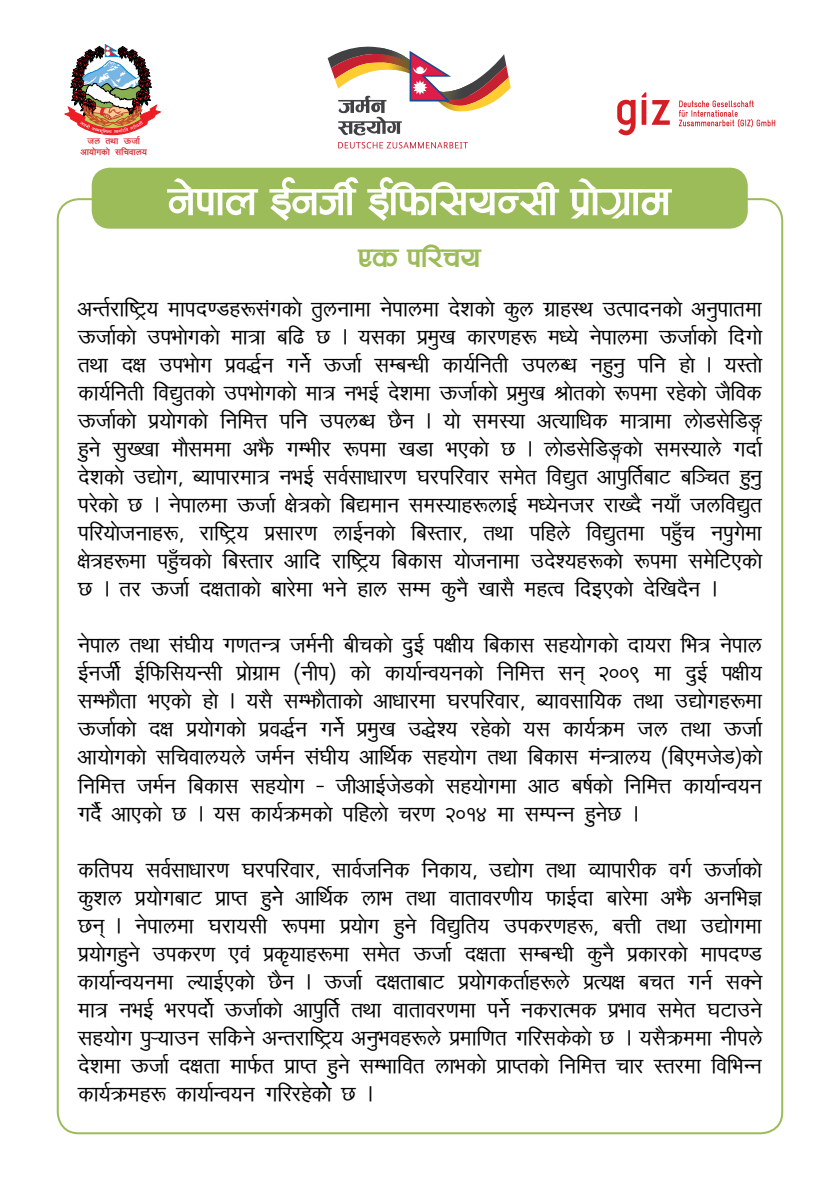
<style>
.page{position:relative;width:840px;height:1191px;background:#fff}
.page>*{position:absolute;margin:0;border:0;box-sizing:border-box;transform-origin:0 0}
.t1{font:700 52px "Aakriti";color:#fff}
.t2{font:700 36px "Aakriti";color:#9cbb59}
.t3{font:700 27px/28px "Shreenath";letter-spacing:-.015em;color:#000}
.t4{font:800 11px/11px "Shreenath";color:#d71d24;text-align:center}
</style>
<div class="page">
<div style="left:93px;top:169px;width:653px;height:59px;background:#9cbb59;border-radius:17px"></div>
<div style="left:92px;top:168px;width:655px;height:61px;border:2px solid #9cbb59;border-radius:17px"></div>
<svg style="left:64px;top:44px;width:97px;height:92px"></svg>
<svg style="left:338px;top:142px;width:130px;height:6px"></svg>
<svg style="left:327px;top:46px;width:183px;height:89px"></svg>
<svg style="left:617px;top:100px;width:18px;height:36px"></svg>
<svg style="left:641px;top:92px;width:28px;height:33px"></svg>
<svg style="left:678px;top:100px;width:96px;height:27px"></svg>
<p class="t4" style="left:81px;top:136px;width:67px">hn tyf pmhf{ cfof]usf] ;lrjfno</p>
<h1 class="t1" style="left:168px;top:173px;width:504px">g]kfn O{ghL{O{lkml;oG;L k|f]u|fd</h1>
<h2 class="t2" style="left:358px;top:238px;width:124px">Ps kl/ro</h2>
<p class="t3" style="left:78px;top:296px;width:696px">cGt{/fli6«o dfkb08x?;+usf]t'ngfdf g]kfndf b]zsf]s'n u|fx:y pTkfbgsf]cg'kftdf pmhf{sf] pkef]usf] dfqf al9 5 . o;sf k|d'v sf/0fx? dWo] g]kfndf pmhf{sf] lbuf] tyf bIf pkef]u k|j4{g ug]{ pmhf{ ;DaGwL sfo{lgtL pknAw gx'g' klg xf]. o:tf] sfo{lgtL ljB'tsf]pkef]usf]dfq geO{ b]zdf pmhf{sf]k|d'v &gt;f]tsf]?kdf /x]sf]h}ljs pmhf{sf] k|of]usf] lgldQ klg pknAw 5}g . of] ;d:of cToflws dfqfdf nf]8;]l8Ë x'g] ;'Vvf df};ddf ce}m uDeL/ ?kdf v8f ePsf] 5 . nf]8;]l8Ësf] ;d:ofn] ubf{ b]zsf]pBf]u, Aofkf/dfq geO{ ;j{;fwf/0f 3/kl/jf/ ;d]t ljB't cfk'lt{af6 al~rt x'g' k/]sf]5 . g]kfndf pmhf{ If]qsf]laBdfg ;d:ofx?nfO{ dWo]gh/ /fVb}gofF hnljB't kl/of]hgfx?, /fli6«o k|;f/0f nfO{gsf] la:tf/, tyf klxn] ljB'tdf kx'Fr gk'u]df If]qx?df kxF'rsf] la:tf/ cflb /fli6«o lasf; of]hgfdf pb]Zox?sf] ?kdf ;d]l6Psf] 5 . t/ pmhf{ bIftfsf]af/]df eg]xfn ;Dd s'g}vf;}dxTj lbOPsf]b]lvb}g .</p>
<p class="t3" style="left:78px;top:632px;width:694px">g]kfn tyf ;+3Lo u0ftGq hd{gL aLrsf]b'O{ kIfLo lasf; ;xof]usf]bfo/f leq g]kfn O{ghL{ O{lkml;oG;L k|f]u|fd -gLk_ sf] sfof{Gjogsf] lgldQ ;g\ @))( df b'O{ kIfLo ;Demf}tf ePsf] xf]. o;};Demf}tfsf] cfwf/df 3/kl/jf/, Aofj;flos tyf pBf]ux?df pmhf{sf] bIf k|of]usf] k|j4{g ug]{ k|d'v p4]Zo /x]sf] o; sfo{qmd hn tyf pmhf{ cfof]usf];lrjfnon]hd{g ;+3Lo cfly{s ;xof]u tyf lasf; d+Gqfno -laPdh]8_sf] lgldQ hd{g lasf; ;xof]u – hLcfO{h]8sf] ;xof]udf cf7 aif{sf] lgldQ sfof{Gjog ub}{ cfPsf]5 . o; sfo{qmdsf]klxnf]r/0f @)!$ df ;DkGg x'g]5 .</p>
<p class="t3" style="left:78px;top:856px;width:694px">sltko ;j{;fwf/0f 3/kl/jf/, ;fj{hlgs lgsfo, pBf]u tyf Jofkf/Ls ju{ pmhf{sf] s'zn k|of]uaf6 k|fKt x'g] cfly{s nfe tyf jftfj/0fLo kmfO{bf af/]df ce}m cgle1<br>5g\ . g]kfndf 3/fo;L ?kdf k|of]u x'g] ljB'lto pks/0fx?, aQL tyf pBf]udf k|of]ux'g] pks/0f Pj+ k|s[ofx?df ;d]t pmhf{ bIftf ;DaGwL s'g} k|sf/sf] dfkb08 sfof{Gjogdf NofO{Psf] 5}g . pmhf{ bIftfaf6 k|of]ustf{x?n] k|ToIf art ug{ ;Sg] dfq geO{ e/kbf]{ pmhf{sf] cfk'lt{ tyf jftfj/0fdf kg]{ gs/fTds k|efj ;d]t 36fpg] ;xof]u k'¥ofpg ;lsg]cGt/fli6«o cg'ejx?n]k|dfl0ft ul/;s]sf]5 . o;}qmddf gLkn] b]zdf pmhf{ bIftf dfk{mt k|fKt x'g];Defljt nfesf]k|fKtsf]lgldQ rf/ :t/df ljleGg sfo{qmdx? sfof{Gjog ul//x]sf]5 .</p>
</div>
